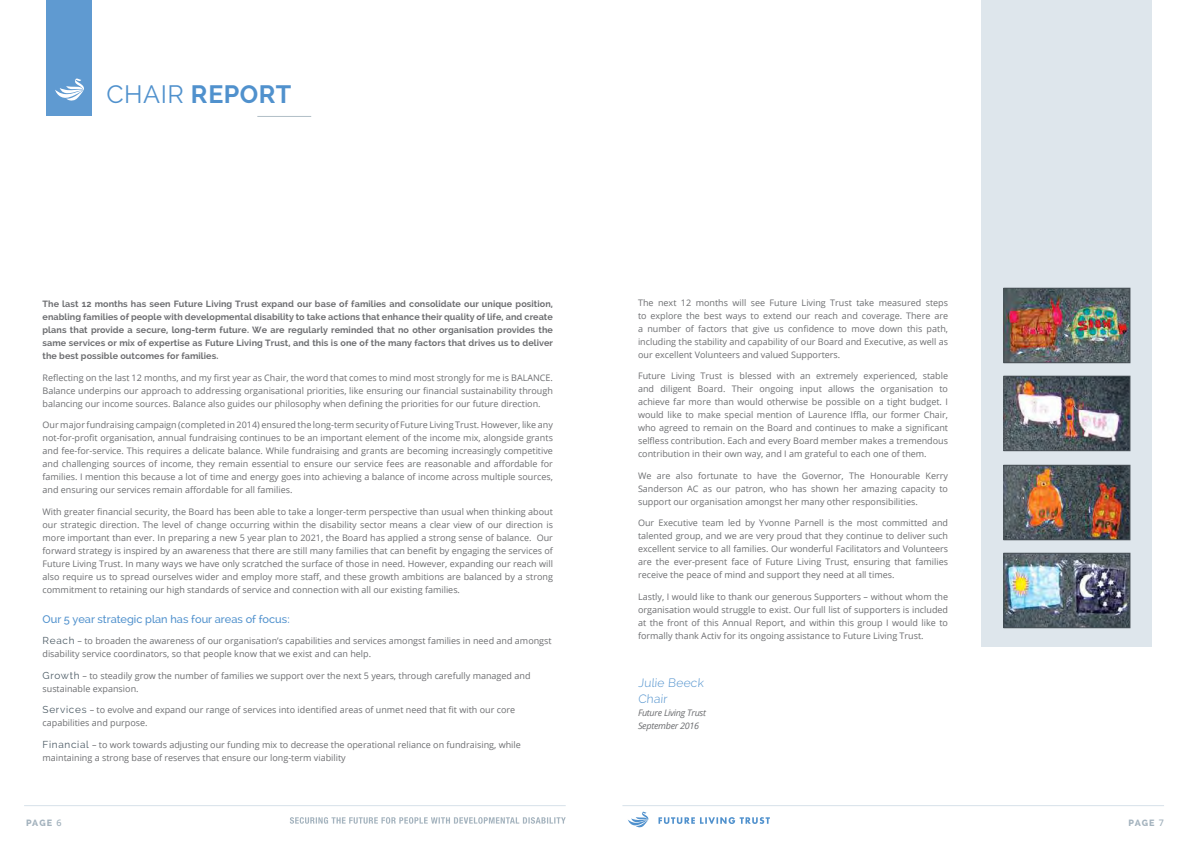
<style>
.page{position:relative;width:1191px;height:842px;background:#fff}
.page>*{position:absolute;margin:0;border:0;box-sizing:border-box;transform-origin:0 0}
.t1{font:700 25px "Raleway";letter-spacing:.02em;color:#5091cd}
.t2{font:300 12px/16px "Raleway";color:#5091cd}
.t3{font:500 11px "Raleway";color:#5091cd}
.t4{font:9px/13px "Open Sans";color:#6d6e71;text-align:justify}
.t5{font:700 9px/13px "Raleway";letter-spacing:.01em;color:#6d6e71;text-align:justify}
.t6{font:italic 9px/13px "Open Sans";letter-spacing:-.03em;color:#6d6e71}
.t7{font:800 9px "Raleway";letter-spacing:.12em;color:#a4b3be}
.s1{font-weight:400}
.s2{font-family:"Raleway";font-size:10px;color:#4a5963}
.s3{font-family:"Open Sans";font-weight:600}
</style>
<div class="page">
<svg style="left:658px;top:817px;width:112px;height:7px"></svg>
<svg style="left:628px;top:811px;width:21px;height:16px"></svg>
<svg style="left:290px;top:817px;width:276px;height:7px"></svg>
<hr style="left:257px;top:116px;width:54px;height:1px;background:#a4b3be">
<div style="left:47px;top:0;width:45px;height:116px;background:#5f9ad1"></div>
<svg style="left:55px;top:78px;width:29px;height:23px"></svg>
<hr style="left:24px;top:805px;width:542px;height:1px;background:#c2d3df">
<hr style="left:622px;top:805px;width:542px;height:1px;background:#c2d3df">
<div style="left:981px;top:0;width:171px;height:646px;background:#dee6ec"></div>
<img style="left:1005px;top:290px;width:123px;height:71px">
<div style="left:1003px;top:288px;width:127px;height:75px;border:1px solid #474f55"></div>
<img style="left:1005px;top:378px;width:123px;height:71px">
<div style="left:1003px;top:376px;width:127px;height:75px;border:1px solid #474f55"></div>
<img style="left:1005px;top:467px;width:123px;height:71px">
<div style="left:1003px;top:465px;width:127px;height:75px;border:1px solid #474f55"></div>
<img style="left:1005px;top:555px;width:123px;height:71px">
<div style="left:1003px;top:553px;width:127px;height:75px;border:1px solid #474f55"></div>
<h1 class="t1" style="left:107px;top:80px;width:186px"><span class="s1">CHAIR</span> REPORT</h1>
<p class="t5" style="left:43px;top:298px;width:512px">The last 12 months has seen Future Living Trust expand our base of families and consolidate our unique position, enabling families of people with developmental disability to take actions that enhance their quality of life, and create plans that provide a secure, long-term future. We are regularly reminded that no other organisation provides the same services or mix of expertise as Future Living Trust, and this is one of the many factors that drives us to deliver the best possible outcomes for families.</p>
<p class="t4" style="left:43px;top:371px;width:512px">Reflecting on the last 12 months, and my first year as Chair, the word that comes to mind most strongly for me is BALANCE.<br>Balance underpins our approach to addressing organisational priorities, like ensuring our financial sustainability through balancing our income sources. Balance also guides our philosophy when defining the priorities for our future direction.</p>
<p class="t4" style="left:43px;top:418px;width:512px">Our major fundraising campaign (completed in 2014) ensured the long-term security of Future Living Trust. However, like any not-for-profit organisation, annual fundraising continues to be an important element of the income mix, alongside grants and fee-for-service. This requires a delicate balance. While fundraising and grants are becoming increasingly competitive and challenging sources of income, they remain essential to ensure our service fees are reasonable and affordable for families. I mention this because a lot of time and energy goes into achieving a balance of income across multiple sources, and ensuring our services remain affordable for all families.</p>
<p class="t4" style="left:43px;top:505px;width:512px">With greater financial security, the Board has been able to take a longer-term perspective than usual when thinking about our strategic direction. The level of change occurring within the disability sector means a clear view of our direction is more important than ever. In preparing a new 5 year plan to 2021, the Board has applied a strong sense of balance. Our forward strategy is inspired by an awareness that there are still many families that can benefit by engaging the services of Future Living Trust. In many ways we have only scratched the surface of those in need. However, expanding our reach will also require us to spread ourselves wider and employ more staff, and these growth ambitions are balanced by a strong commitment to retaining our high standards of service and connection with all our existing families.</p>
<p class="t3" style="left:43px;top:613px;width:249px">Our 5 year strategic plan has four areas of focus:</p>
<p class="t4" style="left:43px;top:634px;width:510px"><span class="s2">Reach</span> – to broaden the awareness of our organisation’s capabilities and services amongst families in need and amongst disability service coordinators, so that people know that we exist and can help.</p>
<p class="t4" style="left:43px;top:669px;width:489px"><span class="s2">Growth</span> – to steadily grow the number of families we support over the next 5 years, through carefully managed and sustainable expansion.</p>
<p class="t4" style="left:43px;top:703px;width:474px"><span class="s2">Services</span> – to evolve and expand our range of services into identified areas of unmet need that fit with our core capabilities and purpose.</p>
<p class="t4" style="left:43px;top:738px;width:480px"><span class="s2">Financial</span> – to work towards adjusting our funding mix to decrease the operational reliance on fundraising, while maintaining a strong base of reserves that ensure our long-term viability</p>
<p class="t4" style="left:638px;top:296px;width:311px">The next 12 months will see Future Living Trust take measured steps to explore the best ways to extend our reach and coverage. There are a number of factors that give us confidence to move down this path, including the stability and capability of our Board and Executive, as well as our excellent Volunteers and valued Supporters.</p>
<p class="t4" style="left:638px;top:369px;width:311px">Future Living Trust is blessed with an extremely experienced, stable and diligent Board. Their ongoing input allows the organisation to achieve far more than would otherwise be possible on a tight budget. I would like to make special mention of Laurence Iffla, our former Chair, who agreed to remain on the Board and continues to make a significant selfless contribution. Each and every Board member makes a tremendous contribution in their own way, and I am grateful to each one of them.</p>
<p class="t4" style="left:638px;top:469px;width:311px">We are also fortunate to have the Governor, The Honourable Kerry Sanderson AC as our patron, who has shown her amazing capacity to support our organisation amongst her many other responsibilities.</p>
<p class="t4" style="left:638px;top:516px;width:311px">Our Executive team led by Yvonne Parnell is the most committed and talented group, and we are very proud that they continue to deliver such excellent service to all families. Our wonderful Facilitators and Volunteers are the ever-present face of Future Living Trust, ensuring that families receive the peace of mind and support they need at all times.</p>
<p class="t4" style="left:638px;top:590px;width:311px">Lastly, I would like to thank our generous Supporters – without whom the organisation would struggle to exist. Our full list of supporters is included at the front of this Annual Report, and within this group I would like to formally thank Activ for its ongoing assistance to Future Living Trust.</p>
<h2 class="t2" style="left:638px;top:674px;width:68px">Julie Beeck<br>Chair</h2>
<p class="t6" style="left:638px;top:706px;width:70px">Future Living Trust<br>September 2016</p>
<p class="t7" style="left:26px;top:817px;width:37px">PAGE <span class="s3">6</span></p>
<p class="t7" style="left:1128px;top:817px;width:37px">PAGE <span class="s3">7</span></p>
</div>
